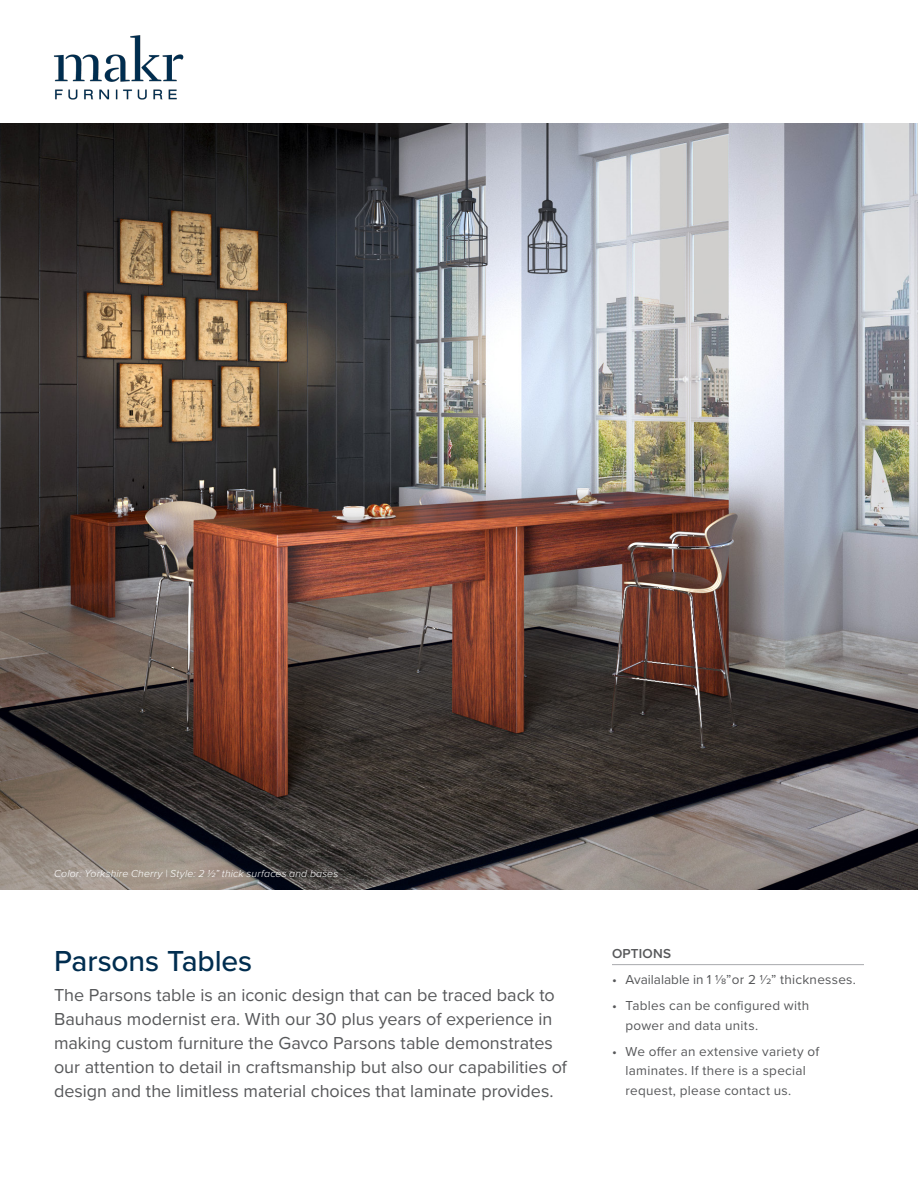
<style>
.page{position:relative;width:918px;height:1188px;background:#fff}
.page>*{position:absolute;margin:0;border:0;box-sizing:border-box;transform-origin:0 0}
.t1{font:500 30px "Proxima Nova";letter-spacing:-.005em;color:#002d4f}
.Intro{font:18px/24px "Proxima Nova";color:#57585a}
.t2{font:13.5px/19.5px "Proxima Nova";letter-spacing:.02em;color:#57585a}
.t3{font:600 13.5px "Proxima Nova";letter-spacing:.015em;color:#57585a}
.t4{font:italic 300 10.5px "Proxima Nova";letter-spacing:.015em;color:#fff}
</style>
<div class="page">
<img style="left:0;top:123px;width:918px;height:767px">
<hr style="left:612px;top:964px;width:252px;height:1px;background:#a8a9ad">
<img style="left:54px;top:35px;width:130px;height:65px">
<p class="t4" style="left:54px;top:866px;width:286px">Color: Yorkshire Cherry | Style: 2 1/2” thick surfaces and bases</p>
<h2 class="t1" style="left:54px;top:938px;width:200px">Parsons Tables</h2>
<p class="Intro" style="left:54px;top:983px;width:514px">The Parsons table is an iconic design that can be traced back to Bauhaus modernist era. With our 30 plus years of experience in making custom furniture the Gavco Parsons table demonstrates our attention to detail in craftsmanship but also our capabilities of design and the limitless material choices that laminate provides.</p>
<h3 class="t3" style="left:612px;top:943px;width:61px">OPTIONS</h3>
<p class="t2" style="left:612px;top:969px;width:245px">• Availalable in 1 1/8”or 2 1/2” thicknesses.</p>
<p class="t2" style="left:626px;top:995px;width:185px;text-indent:-14px">• Tables can be configured with power and data units.</p>
<p class="t2" style="left:626px;top:1041px;width:195px;text-indent:-14px">• We offer an extensive variety of laminates. If there is a special request, please contact us.</p>
</div>
